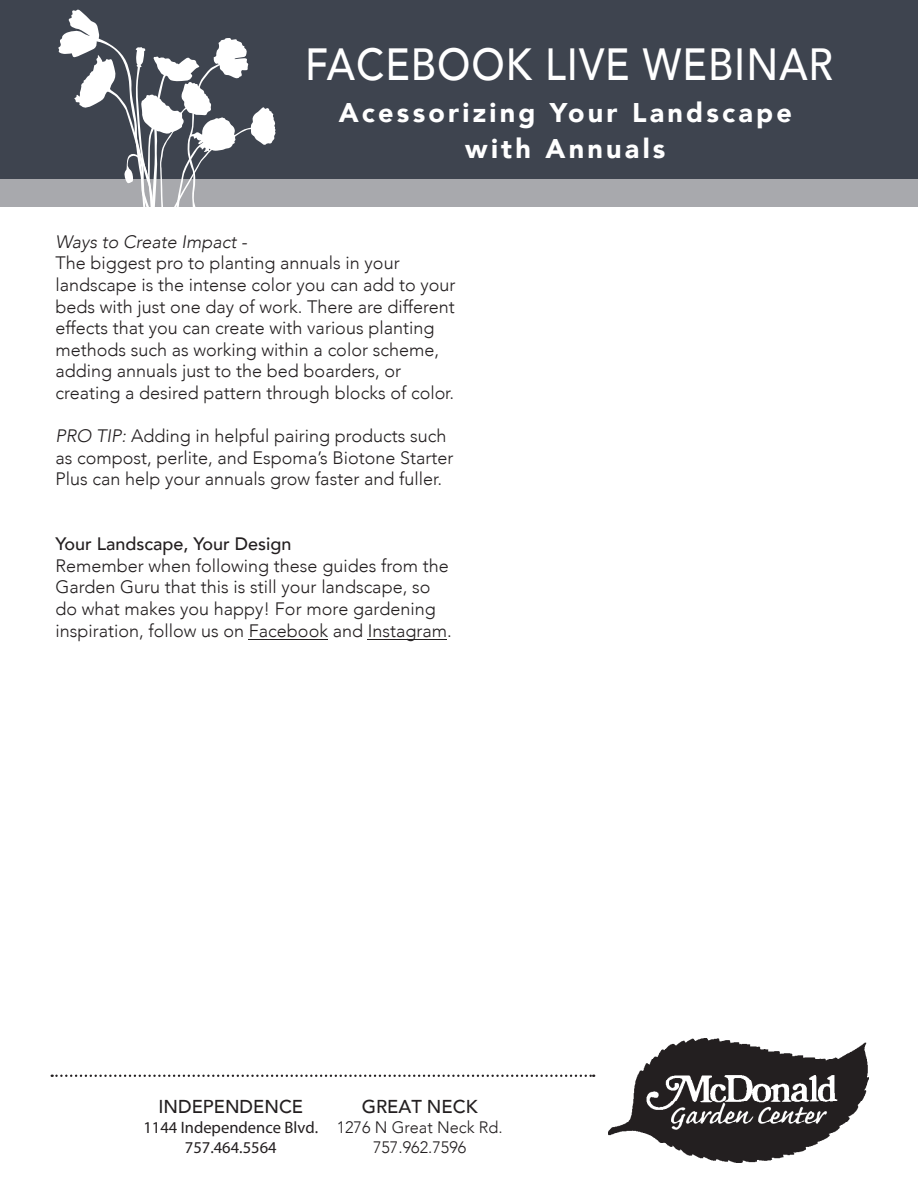
<style>
.page{position:relative;width:918px;height:1188px;background:#fff}
.page>*{position:absolute;margin:0;border:0;box-sizing:border-box;transform-origin:0 0}
.Title_1{font:500 45px "Avenir";letter-spacing:.025em;color:#fff;scale:.89 1}
.t1{font:900 27px "Avenir";letter-spacing:.12em;color:#fff}
.t2{font:500 18.6px "Avenir";color:#231f20}
.t3{font:300 18px/21.6px "Avenir";color:#231f20}
.address{font:16.5px/19.8px "Myriad Pro";color:#231f20;text-align:center}
.t4{font:300 16.5px "Avenir";color:#231f20}
.s1{font-style:italic}
.s2{font-weight:500}
</style>
<div class="page">
<div style="left:0;top:0;width:918px;height:180px;background:#3e444f"></div>
<div style="left:0;top:180px;width:918px;height:27px;background:#a8a9ad"></div>
<svg style="left:58px;top:9px;width:218px;height:198px"></svg>
<img style="left:609px;top:1038px;width:260px;height:124px">
<svg style="left:52px;top:1075px;width:542px;height:2px"></svg>
<hr style="left:249px;top:639px;width:79px;height:1px;background:#231f20">
<hr style="left:368px;top:639px;width:79px;height:1px;background:#231f20">
<p class="Title_1" style="left:305px;top:26px;width:595px">FACEBOOK LIVE WEBINAR</p>
<p class="t1" style="left:339px;top:90px;width:455px">Acessorizing Your Landscape</p>
<p class="t1" style="left:465px;top:126px;width:202px">with Annuals</p>
<p class="t3" style="left:56px;top:231px;width:401px"><span class="s1">Ways to Create Impact -<br></span>The biggest pro to planting annuals in your landscape is the intense color you can add to your beds with just one day of work. There are different effects that you can create with various planting methods such as working within a color scheme, adding annuals just to the bed boarders, or creating a desired pattern through blocks of color.</p>
<p class="t3" style="left:56px;top:425px;width:399px"><span class="s1">PRO TIP:</span> Adding in helpful pairing products such as compost, perlite, and Espoma’s Biotone Starter<br>Plus can help your annuals grow faster and fuller.</p>
<p class="t3" style="left:56px;top:533px;width:398px"><span class="s2">Your Landscape, Your Design<br></span>Remember when following these guides from the Garden Guru that this is still your landscape, so do what makes you happy! For more gardening inspiration, follow us on Facebook and Instagram.</p>
<p class="t2" style="left:158px;top:1091px;width:146px">INDEPENDENCE</p>
<p class="address" style="left:143px;top:1117px;width:176px">1144 Independence Blvd.<br>757.464.5564</p>
<p class="t2" style="left:362px;top:1091px;width:117px">GREAT NECK</p>
<p class="t4" style="left:337px;top:1118px;width:168px">1276 N Great Neck Rd.</p>
<p class="t4" style="left:373px;top:1137px;width:95px">757.962.7596</p>
</div>
